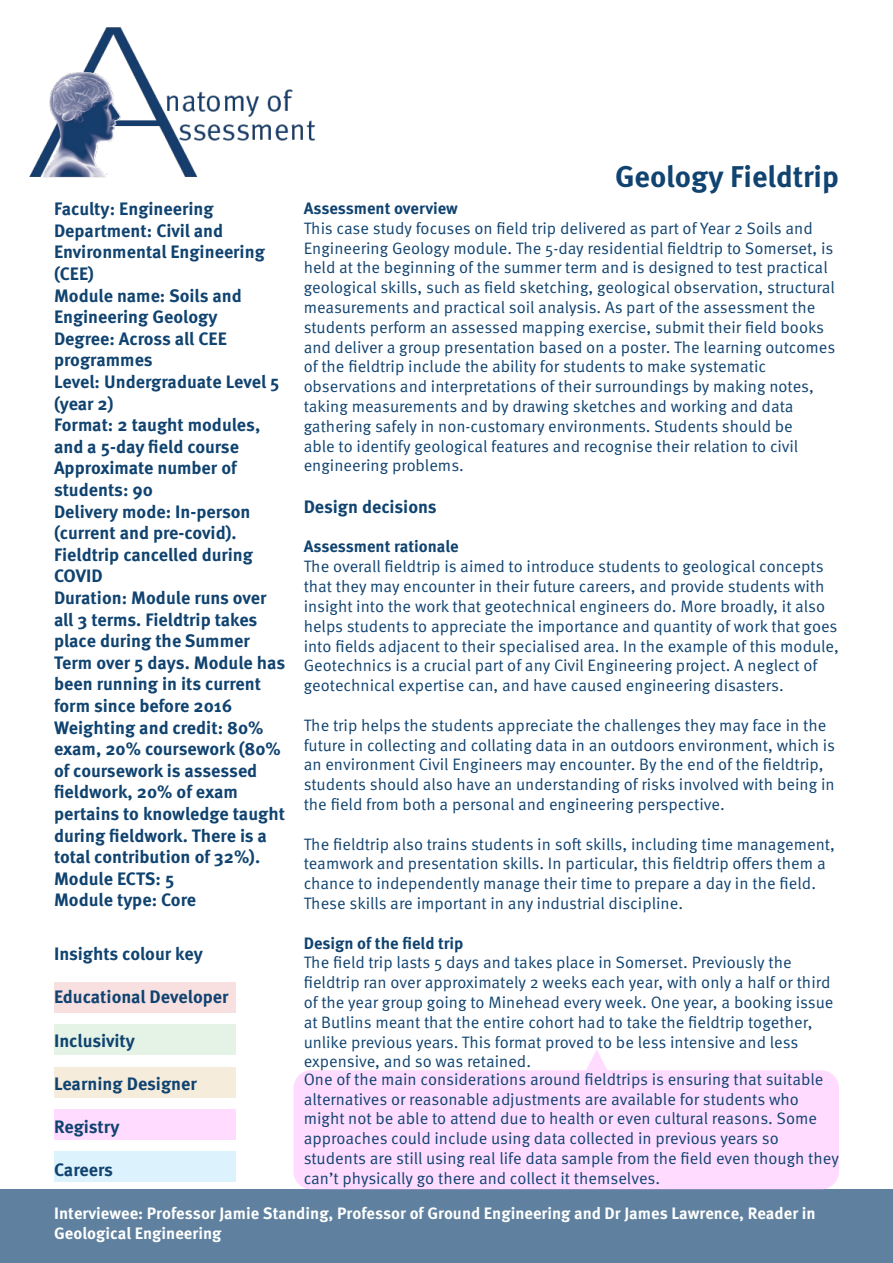
<style>
.page{position:relative;width:893px;height:1263px;background:#fff}
.page>*{position:absolute;margin:0;border:0;box-sizing:border-box;transform-origin:0 0}
.t1{font:700 30px "Meta Pro";color:#104370}
.t2{font:700 18px/21.6px "Meta Pro";color:#104370}
.t3{font:16.5px/19.8px "Meta Pro Norm";color:#104370}
.t4{font:700 16.5px/19.8px "Meta Pro";color:#fff}
.t5{font:700 16.5px "Meta Pro";color:#104370}
</style>
<div class="page">
<img style="left:29px;top:27px;width:286px;height:151px">
<div style="left:0;top:1189px;width:893px;height:74px;background:#5f819f"></div>
<div style="left:293px;top:1070px;width:546px;height:119px;background:#ffdbff;border-radius:18px"></div>
<svg style="left:586px;top:1050px;width:21px;height:20px"></svg>
<div style="left:54px;top:1151px;width:182px;height:30px;background:#dcf3fd"></div>
<div style="left:54px;top:1109px;width:182px;height:30px;background:#ffdbff"></div>
<div style="left:54px;top:1067px;width:182px;height:30px;background:#f6ecdc"></div>
<div style="left:54px;top:1025px;width:182px;height:30px;background:#e4f3e5"></div>
<div style="left:54px;top:982px;width:182px;height:30px;background:#f8e0e1"></div>
<p class="t2" style="left:54px;top:197px;width:161px">Faculty: Engineering</p>
<p class="t2" style="left:54px;top:219px;width:212px">Department: Civil and<br>Environmental Engineering (CEE)</p>
<p class="t2" style="left:54px;top:283px;width:189px">Module name: Soils and<br>Engineering Geology</p>
<p class="t2" style="left:54px;top:327px;width:174px">Degree: Across all CEE programmes</p>
<p class="t2" style="left:54px;top:370px;width:227px">Level: Undergraduate Level 5 (year 2)</p>
<p class="t2" style="left:54px;top:413px;width:208px">Format: 2 taught modules, and a 5-day field course</p>
<p class="t2" style="left:54px;top:456px;width:184px">Approximate number of students: 90</p>
<p class="t2" style="left:54px;top:499px;width:233px">Delivery mode: In-person (current and pre-covid).<br>Fieldtrip cancelled during<br>COVID<br>Duration: Module runs over all 3 terms. Fieldtrip takes place during the Summer<br>Term over 5 days. Module has been running in its current form since before 2016</p>
<p class="t2" style="left:54px;top:715px;width:232px">Weighting and credit: 80% exam, 20% coursework (80% of coursework is assessed fieldwork, 20% of exam pertains to knowledge taught during fieldwork. There is a total contribution of 32%).</p>
<p class="t2" style="left:54px;top:867px;width:144px">Module ECTS: 5<br>Module type: Core</p>
<p class="t2" style="left:54px;top:942px;width:150px">Insights colour key</p>
<p class="t2" style="left:54px;top:985px;width:176px">Educational Developer</p>
<p class="t2" style="left:54px;top:1028px;width:83px">Inclusivity</p>
<p class="t2" style="left:54px;top:1071px;width:144px">Learning Designer</p>
<p class="t2" style="left:54px;top:1115px;width:67px">Registry</p>
<p class="t2" style="left:54px;top:1158px;width:61px">Careers</p>
<p class="t1" style="left:615px;top:153px;width:225px">Geology Fieldtrip</p>
<p class="t5" style="left:304px;top:195px;width:156px">Assessment overview</p>
<p class="t3" style="left:304px;top:217px;width:533px">This case study focuses on field trip delivered as part of Year 2 Soils and Engineering Geology module. The 5-day residential fieldtrip to Somerset, is held at the beginning of the summer term and is designed to test practical geological skills, such as field sketching, geological observation, structural measurements and practical soil analysis. As part of the assessment the students perform an assessed mapping exercise, submit their field books and deliver a group presentation based on a poster. The learning outcomes of the fieldtrip include the ability for students to make systematic observations and interpretations of their surroundings by making notes, taking measurements and by drawing sketches and working and data gathering safely in non-customary environments. Students should be<br>able to identify geological features and recognise their relation to civil engineering problems.</p>
<p class="t2" style="left:304px;top:495px;width:135px">Design decisions</p>
<p class="t5" style="left:304px;top:534px;width:156px">Assessment rationale</p>
<p class="t3" style="left:304px;top:556px;width:537px">The overall fieldtrip is aimed to introduce students to geological concepts that they may encounter in their future careers, and provide students with insight into the work that geotechnical engineers do. More broadly, it also helps students to appreciate the importance and quantity of work that goes into fields adjacent to their specialised area. In the example of this module, Geotechnics is a crucial part of any Civil Engineering project. A neglect of geotechnical expertise can, and have caused engineering disasters.</p>
<p class="t3" style="left:304px;top:714px;width:533px">The trip helps the students appreciate the challenges they may face in the future in collecting and collating data in an outdoors environment, which is an environment Civil Engineers may encounter. By the end of the fieldtrip, students should also have an understanding of risks involved with being in the field from both a personal and engineering perspective.</p>
<p class="t3" style="left:304px;top:833px;width:533px">The fieldtrip also trains students in soft skills, including time management, teamwork and presentation skills. In particular, this fieldtrip offers them a chance to independently manage their time to prepare a day in the field.<br>These skills are important in any industrial discipline.</p>
<p class="t5" style="left:304px;top:930px;width:161px">Design of the field trip</p>
<p class="t3" style="left:304px;top:952px;width:531px">The field trip lasts 5 days and takes place in Somerset. Previously the fieldtrip ran over approximately 2 weeks each year, with only a half or third of the year group going to Minehead every week. One year, a booking issue at Butlins meant that the entire cohort had to take the fieldtrip together, unlike previous years. This format proved to be less intensive and less expensive, and so was retained.</p>
<p class="t3" style="left:304px;top:1068px;width:537px">One of the main considerations around fieldtrips is ensuring that suitable alternatives or reasonable adjustments are available for students who might not be able to attend due to health or even cultural reasons. Some approaches could include using data collected in previous years so students are still using real life data sample from the field even though they can’t physically go there and collect it themselves.</p>
<p class="t4" style="left:54px;top:1203px;width:763px">Interviewee: Professor Jamie Standing, Professor of Ground Engineering and Dr James Lawrence, Reader in<br>Geological Engineering</p>
</div>
